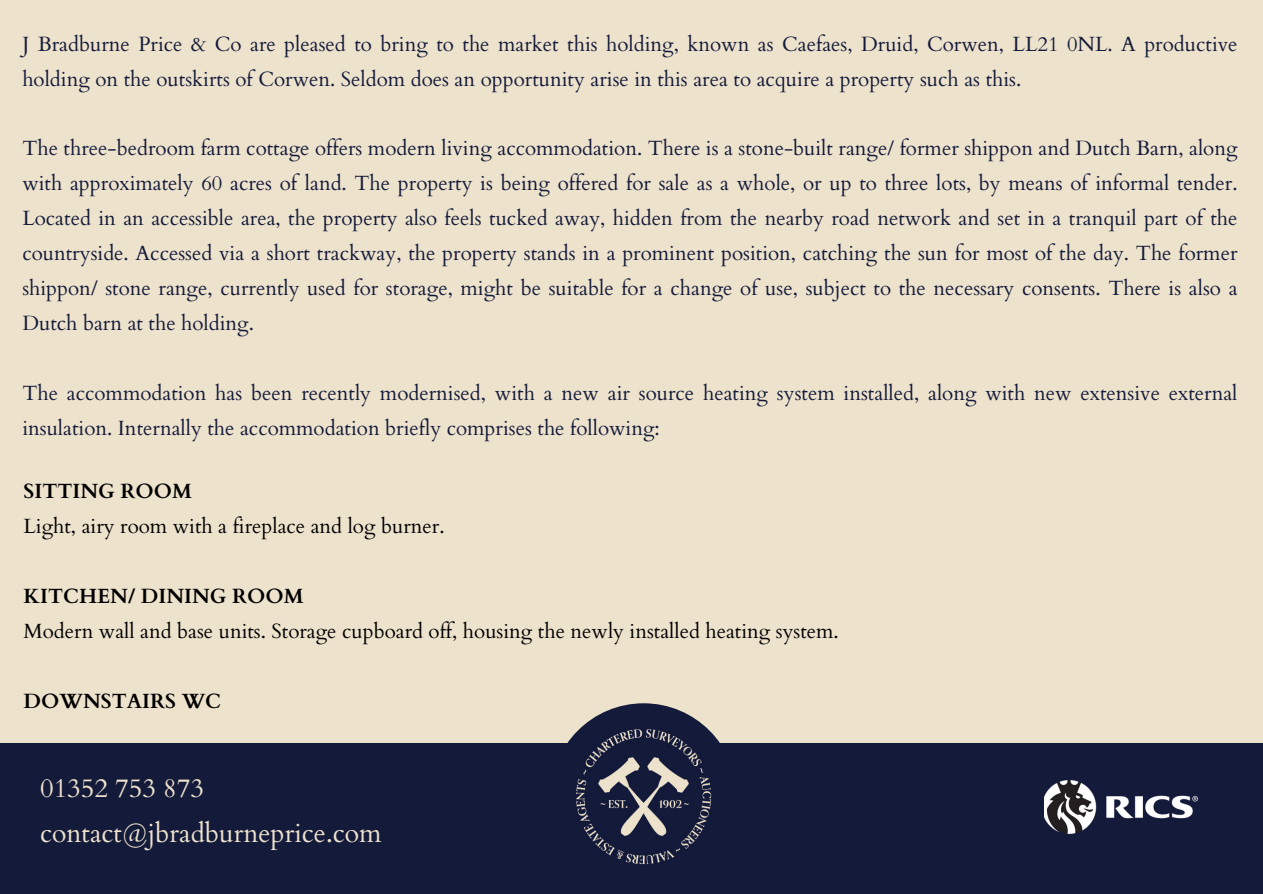
<style>
.page{position:relative;width:1263px;height:894px;background:#fff}
.page>*{position:absolute;margin:0;border:0;box-sizing:border-box;transform-origin:0 0}
.t1{font:700 31.05px "Cardo";color:#ede2cc}
.t2{font:26.55px/45px "Cardo";color:#ede2cc}
.t3{font:700 25.05px/41.7px "Cardo";color:#ede2cc}
.t4{font:20.55px/34.8px "Cardo";color:#141a3a}
.t5{font:20.55px "Cardo";color:#000}
.t6{font:700 20.55px "Cardo";color:#000}
</style>
<div class="page">
<div style="left:0;top:0;width:1263px;height:893px;background:#ede2cc"></div>
<div style="left:0;top:742px;width:1263px;height:151px;background:#141a3a"></div>
<img style="left:550px;top:703px;width:187px;height:186px;border-radius:50%">
<img style="left:1045px;top:780px;width:153px;height:54px">
<p class="t4" style="left:22px;top:27px;width:1217px">J Bradburne Price &amp; Co are pleased to bring to the market this holding, known as Caefaes, Druid, Corwen, LL21 0NL. A productive holding on the outskirts of Corwen. Seldom does an opportunity arise in this area to acquire a property such as this.</p>
<p class="t4" style="left:22px;top:132px;width:1217px;text-align:justify">The three-bedroom farm cottage offers modern living accommodation. There is a stone-built range/ former shippon and Dutch Barn, along with approximately 60 acres of land. The property is being offered for sale as a whole, or up to three lots, by means of informal tender.<br>Located in an accessible area, the property also feels tucked away, hidden from the nearby road network and set in a tranquil part of the countryside. Accessed via a short trackway, the property stands in a prominent position, catching the sun for most of the day. The former shippon/ stone range, currently used for storage, might be suitable for a change of use, subject to the necessary consents. There is also a Dutch barn at the holding.</p>
<h3 class="t4" style="left:22px;top:376px;width:1217px">The accommodation has been recently modernised, with a new air source heating system installed, along with new extensive external insulation. Internally the accommodation briefly comprises the following:</h3>
<p class="t6" style="left:24px;top:478px;width:170px">SITTING ROOM</p>
<p class="t5" style="left:24px;top:512px;width:422px">Light, airy room with a fireplace and log burner.</p>
<p class="t6" style="left:24px;top:582px;width:282px">KITCHEN/ DINING ROOM</p>
<p class="t5" style="left:24px;top:617px;width:817px">Modern wall and base units. Storage cupboard off, housing the newly installed heating system.</p>
<p class="t6" style="left:24px;top:687px;width:199px">DOWNSTAIRS WC</p>
<h3 class="t2" style="left:40px;top:766px;width:343px">01352 753 873 contact@jbradburneprice.com</h3>
<p class="t3" style="left:22px;top:778px;width:352px">01352 753 873 contact@jbradburneprice.com</p>
<p class="t1" style="left:29px;top:782px;width:193px">01352 753 873</p>
</div>
